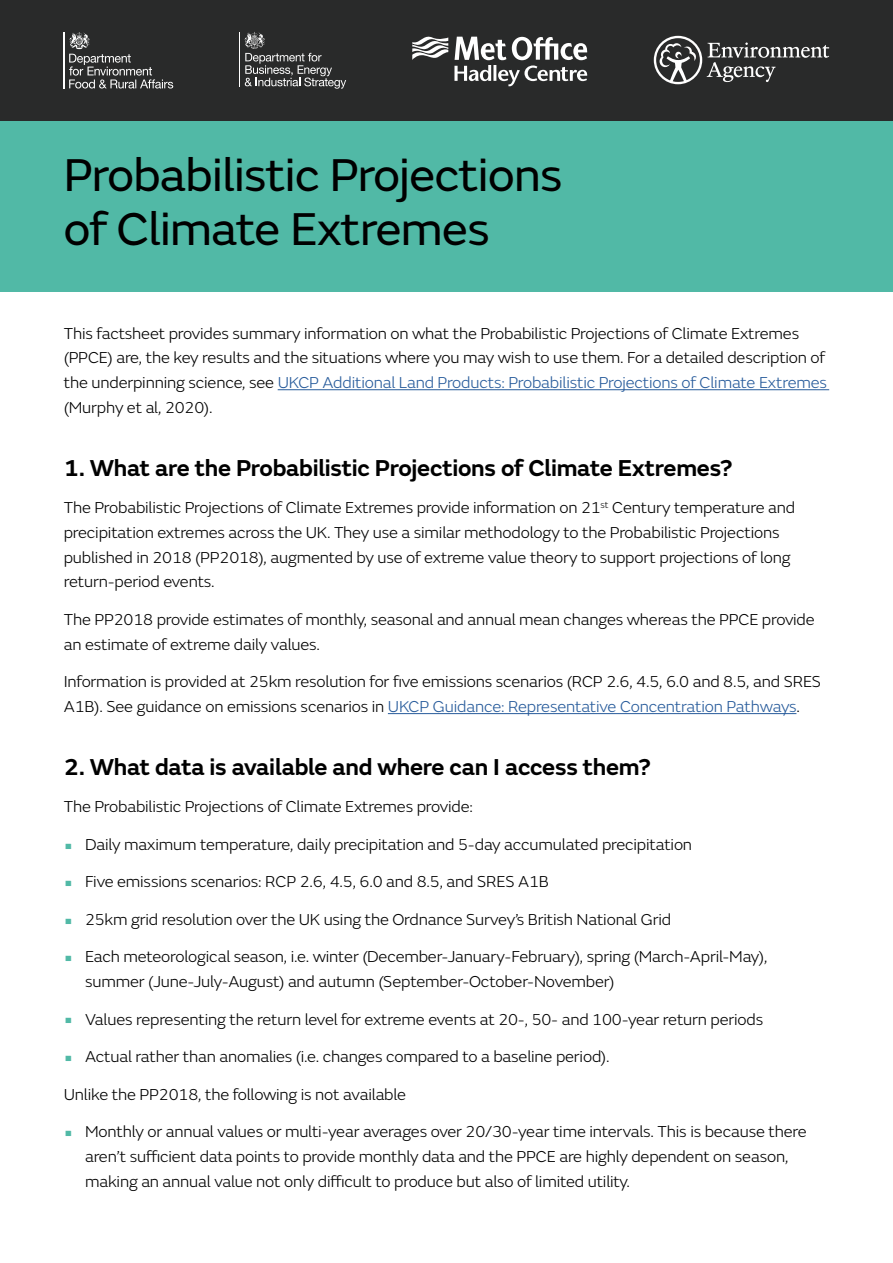
<style>
.page{position:relative;width:893px;height:1263px;background:#fff}
.page>*{position:absolute;margin:0;border:0;box-sizing:border-box;transform-origin:0 0}
.t1{font:48px/54px "FS Emeric";letter-spacing:-.01em;color:#000}
.t2{font:600 24px "FS Emeric";letter-spacing:-.01em;color:#000}
.t3{font:300 16.5px/24.8px "FS Emeric";letter-spacing:-.01em;color:#000}
.s1{color:#275b9b}
.s2{font-weight:400;font-size:27px;color:#51b9a6}
</style>
<div class="page">
<div style="left:0;top:121px;width:893px;height:170px;background:#51b9a6"></div>
<div style="left:0;top:0;width:893px;height:121px;background:#292a2a"></div>
<svg style="left:412px;top:36px;width:36px;height:24px"></svg>
<svg style="left:454px;top:37px;width:134px;height:49px"></svg>
<hr style="left:239px;top:32px;width:1px;height:54px;background:#fff">
<svg style="left:244px;top:32px;width:102px;height:57px"></svg>
<hr style="left:64px;top:32px;width:1px;height:57px;background:#fff">
<svg style="left:69px;top:32px;width:104px;height:56px"></svg>
<svg style="left:654px;top:36px;width:175px;height:48px"></svg>
<hr style="left:278px;top:389px;width:551px;height:1px;background:#275b9b">
<hr style="left:388px;top:713px;width:408px;height:1px;background:#275b9b">
<h1 class="t1" style="left:64px;top:146px;width:500px">Probabilistic Projections of Climate Extremes</h1>
<p class="t3" style="left:64px;top:320px;width:765px">This factsheet provides summary information on what the Probabilistic Projections of Climate Extremes (PPCE) are, the key results and the situations where you may wish to use them. For a detailed description of the underpinning science, see <span class="s1">UKCP Additional Land Products: Probabilistic Projections of Climate Extremes </span>(Murphy et al, 2020).</p>
<h2 class="t2" style="left:64px;top:449px;width:670px">1. What are the Probabilistic Projections of Climate Extremes?</h2>
<p class="t3" style="left:64px;top:495px;width:733px">The Probabilistic Projections of Climate Extremes provide information on 21<sup>st</sup> Century temperature and precipitation extremes across the UK. They use a similar methodology to the Probabilistic Projections published in 2018 (PP2018), augmented by use of extreme value theory to support projections of long return-period events.</p>
<p class="t3" style="left:64px;top:606px;width:752px">The PP2018 provide estimates of monthly, seasonal and annual mean changes whereas the PPCE provide an estimate of extreme daily values.</p>
<p class="t3" style="left:64px;top:669px;width:759px">Information is provided at 25km resolution for five emissions scenarios (RCP 2.6, 4.5, 6.0 and 8.5, and SRES<br>A1B). See guidance on emissions scenarios in <span class="s1">UKCP Guidance: Representative Concentration Pathways</span>.</p>
<h2 class="t2" style="left:64px;top:748px;width:589px">2. What data is available and where can I access them?</h2>
<p class="t3" style="left:64px;top:794px;width:411px">The Probabilistic Projections of Climate Extremes provide:</p>
<p class="t3" style="left:64px;top:831px;width:630px"><span class="s2">•</span> Daily maximum temperature, daily precipitation and 5-day accumulated precipitation</p>
<p class="t3" style="left:64px;top:869px;width:487px"><span class="s2">•</span> Five emissions scenarios: RCP 2.6, 4.5, 6.0 and 8.5, and SRES A1B</p>
<p class="t3" style="left:64px;top:906px;width:609px"><span class="s2">•</span> 25km grid resolution over the UK using the Ordnance Survey’s British National Grid</p>
<p class="t3" style="left:85px;top:944px;width:684px;text-indent:-21px"><span class="s2">•</span> Each meteorological season, i.e. winter (December-January-February), spring (March-April-May), summer (June-July-August) and autumn (September-October-November)</p>
<p class="t3" style="left:64px;top:1006px;width:701px"><span class="s2">•</span> Values representing the return level for extreme events at 20-, 50- and 100-year return periods</p>
<p class="t3" style="left:64px;top:1043px;width:547px"><span class="s2">•</span> Actual rather than anomalies (i.e. changes compared to a baseline period).</p>
<p class="t3" style="left:64px;top:1081px;width:344px">Unlike the PP2018, the following is not available</p>
<p class="t3" style="left:85px;top:1118px;width:723px;text-indent:-21px"><span class="s2">•</span> Monthly or annual values or multi-year averages over 20/30-year time intervals. This is because there aren’t sufficient data points to provide monthly data and the PPCE are highly dependent on season, making an annual value not only difficult to produce but also of limited utility.</p>
</div>
